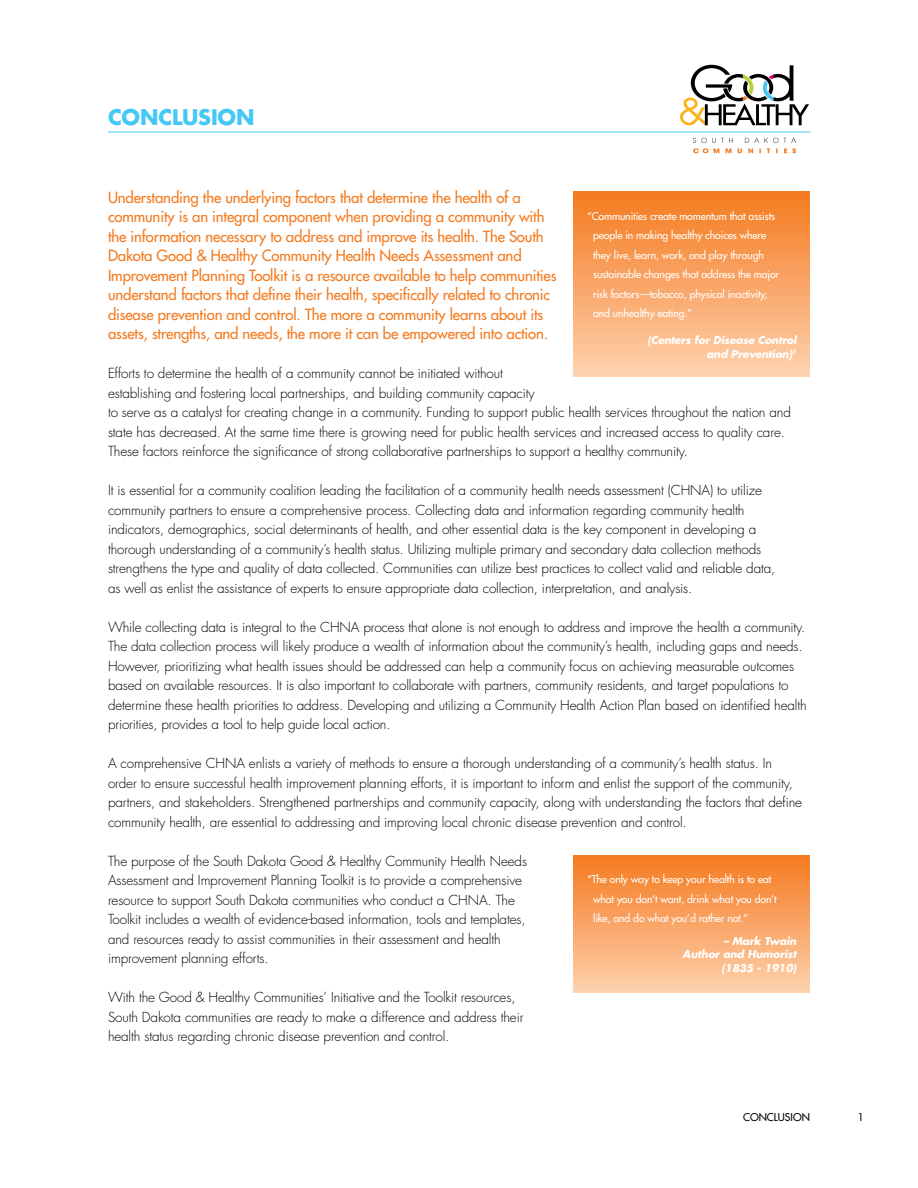
<style>
.page{position:relative;width:918px;height:1188px;background:#fff}
.page>*{position:absolute;margin:0;border:0;box-sizing:border-box;transform-origin:0 0}
.t1{font:700 21px "Futura";letter-spacing:-.01em;color:#44c8f5}
.t2{font:15px/19.5px "Futura";letter-spacing:-.01em;color:#f47b20}
.t3{font:300 13.5px/19.5px "Futura";letter-spacing:-.01em;color:#000}
.t4{font:10.5px/19.5px "Futura";letter-spacing:-.01em;color:#fff}
.t5{font:italic 700 10.5px/13.5px "Futura";letter-spacing:-.01em;color:#fff;text-align:right}
.t6{font:10.5px "Futura";color:#000}
</style>
<div class="page">
<svg style="left:680px;top:65px;width:129px;height:60px"></svg>
<svg style="left:693px;top:138px;width:103px;height:15px"></svg>
<hr style="left:108px;top:132px;width:703px;height:1px;background:#44c8f5">
<div style="left:574px;top:192px;width:236px;height:185px;background:linear-gradient(to bottom,#f47a1f,#fed2af)"></div>
<div style="left:574px;top:855px;width:236px;height:138px;background:linear-gradient(to bottom,#f47a1f,#fdd1ad)"></div>
<h1 class="t1" style="left:108px;top:102px;width:148px">CONCLUSION</h1>
<p class="t2" style="left:108px;top:187px;width:450px">Understanding the underlying factors that determine the health of a community is an integral component when providing a community with the information necessary to address and improve its health. The South Dakota Good &amp; Healthy Community Health Needs Assessment and Improvement Planning Toolkit is a resource available to help communities understand factors that define their health, specifically related to chronic disease prevention and control. The more a community learns about its assets, strengths, and needs, the more it can be empowered into action.</p>
<p class="t3" style="left:108px;top:364px;width:684px">Efforts to determine the health of a community cannot be initiated without<br>establishing and fostering local partnerships, and building community capacity<br>to serve as a catalyst for creating change in a community. Funding to support public health services throughout the nation and state has decreased. At the same time there is growing need for public health services and increased access to quality care.<br>These factors reinforce the significance of strong collaborative partnerships to support a healthy community.</p>
<p class="t3" style="left:108px;top:481px;width:669px">It is essential for a community coalition leading the facilitation of a community health needs assessment (CHNA) to utilize community partners to ensure a comprehensive process. Collecting data and information regarding community health indicators, demographics, social determinants of health, and other essential data is the key component in developing a thorough understanding of a community’s health status. Utilizing multiple primary and secondary data collection methods strengthens the type and quality of data collected. Communities can utilize best practices to collect valid and reliable data, as well as enlist the assistance of experts to ensure appropriate data collection, interpretation, and analysis.</p>
<p class="t3" style="left:108px;top:617px;width:700px">While collecting data is integral to the CHNA process that alone is not enough to address and improve the health a community.<br>The data collection process will likely produce a wealth of information about the community’s health, including gaps and needs.<br>However, prioritizing what health issues should be addressed can help a community focus on achieving measurable outcomes based on available resources. It is also important to collaborate with partners, community residents, and target populations to determine these health priorities to address. Developing and utilizing a Community Health Action Plan based on identified health priorities, provides a tool to help guide local action.</p>
<p class="t3" style="left:108px;top:754px;width:696px">A comprehensive CHNA enlists a variety of methods to ensure a thorough understanding of a community’s health status. In order to ensure successful health improvement planning efforts, it is important to inform and enlist the support of the community, partners, and stakeholders. Strengthened partnerships and community capacity, along with understanding the factors that define community health, are essential to addressing and improving local chronic disease prevention and control.</p>
<p class="t3" style="left:108px;top:851px;width:421px">The purpose of the South Dakota Good &amp; Healthy Community Health Needs Assessment and Improvement Planning Toolkit is to provide a comprehensive resource to support South Dakota communities who conduct a CHNA. The Toolkit includes a wealth of evidence-based information, tools and templates, and resources ready to assist communities in their assessment and health improvement planning efforts.</p>
<p class="t3" style="left:108px;top:988px;width:417px">With the Good &amp; Healthy Communities’ Initiative and the Toolkit resources,<br>South Dakota communities are ready to make a difference and address their health status regarding chronic disease prevention and control.</p>
<p class="t4" style="left:593px;top:206px;width:188px;text-indent:-6px">“Communities create momentum that assists people in making healthy choices where they live, learn, work, and play through sustainable changes that address the major risk factors—tobacco, physical inactivity, and unhealthy eating.”</p>
<p class="t5" style="left:647px;top:333px;width:151px">(Centers for Disease Control and Prevention)<sup>1</sup></p>
<p class="t4" style="left:593px;top:869px;width:185px;text-indent:-6px">“The only way to keep your health is to eat what you don’t want, drink what you don’t like, and do what you’d rather not.”</p>
<p class="t5" style="left:683px;top:934px;width:115px">– Mark Twain<br>Author and Humorist (1835 - 1910)</p>
<p class="t6" style="left:743px;top:1110px;width:68px">CONCLUSION</p>
<p class="t6" style="left:858px;top:1110px;width:8px">1</p>
</div>
